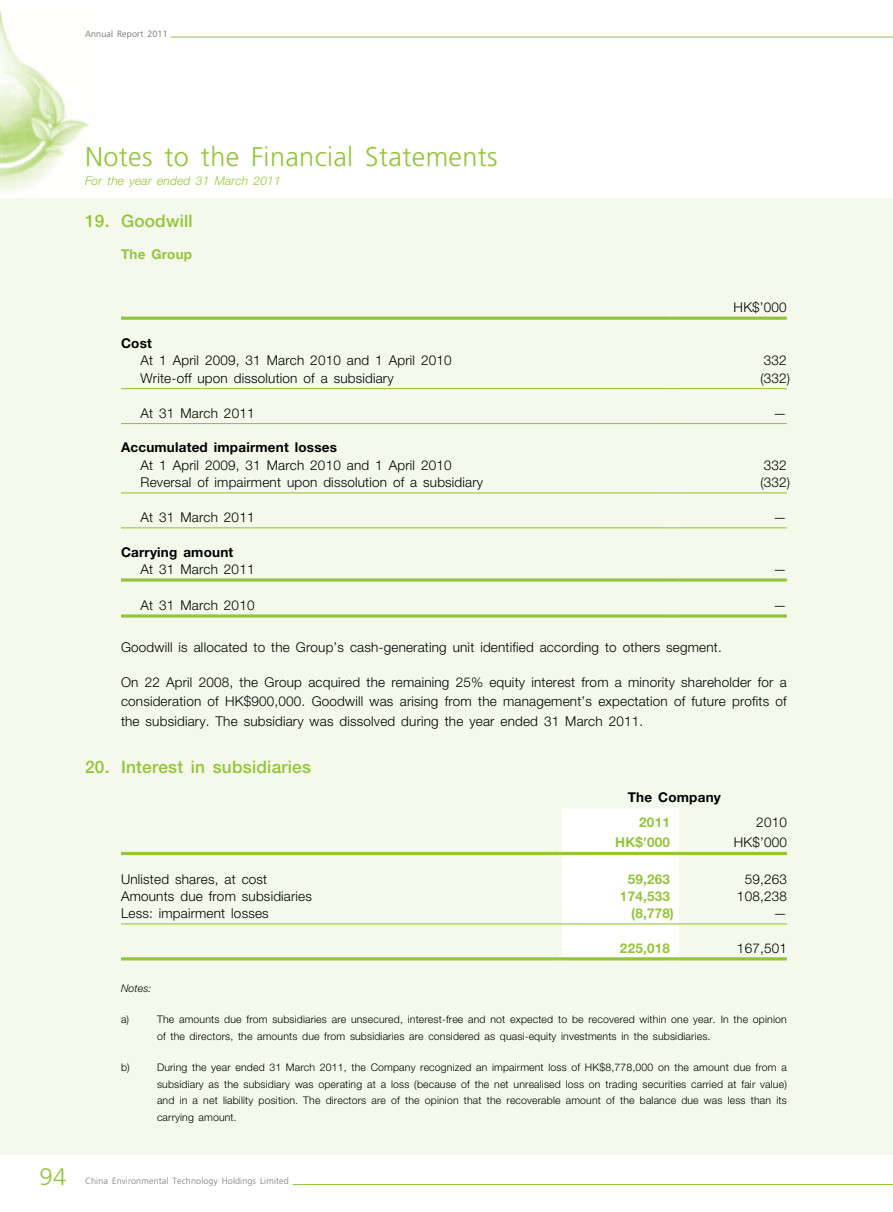
<style>
.page{position:relative;width:893px;height:1212px;background:#fff}
.page>*{position:absolute;margin:0;border:0;box-sizing:border-box;transform-origin:0 0}
.t1{font:300 27px "Frutiger LT Std";letter-spacing:.015em;color:#94c43a}
.t2{font:300 24px "Frutiger LT Std";color:#94c43a}
.t3{font:500 17.25px "Helvetica Neue LT Std";letter-spacing:.015em;color:#94c43a}
.t4{font:300 13.5px/19.5px "Helvetica Neue LT Std";letter-spacing:.015em;color:#000;text-align:justify}
.t5{font:700 13.5px "Helvetica Neue LT Std";letter-spacing:.015em;color:#000}
.t6{font:700 13.5px "Helvetica Neue LT Std";letter-spacing:.015em;color:#94c43a}
.t7{font:italic 300 12px "Helvetica Neue LT Std";letter-spacing:.015em;color:#94c43a}
.t8{font:300 10.5px/16.5px "Helvetica Neue LT Std";letter-spacing:.015em;color:#000}
.t9{font:italic 300 10.5px "Helvetica Neue LT Std";letter-spacing:.015em;color:#000}
.t10{font:300 9px "Frutiger LT Std";letter-spacing:.015em;color:#7c7c7c}
.t11{font:300 9px "Frutiger LT Std";letter-spacing:.015em;color:#636363}
</style>
<div class="page">
<div style="left:0;top:198px;width:893px;height:957px;background:#f4f9eb"></div>
<img style="left:0;top:10px;width:90px;height:182px">
<hr style="left:171px;top:37px;width:722px;height:1px;background:#94c43a">
<hr style="left:293px;top:1184px;width:600px;height:1px;background:#94c43a">
<hr style="left:121px;top:317px;width:549px;height:3px;background:#94c43a">
<svg style="left:670px;top:317px;width:9px;height:3px"></svg>
<hr style="left:679px;top:317px;width:108px;height:3px;background:#94c43a">
<svg style="left:121px;top:578px;width:549px;height:4px;background:#a7ce5d"></svg>
<svg style="left:670px;top:578px;width:9px;height:4px"></svg>
<svg style="left:679px;top:578px;width:108px;height:4px"></svg>
<svg style="left:121px;top:614px;width:549px;height:4px;background:#a7ce5d"></svg>
<svg style="left:670px;top:614px;width:9px;height:4px"></svg>
<svg style="left:679px;top:614px;width:108px;height:4px"></svg>
<hr style="left:121px;top:492px;width:549px;height:1px;background:#94c43a">
<hr style="left:679px;top:492px;width:108px;height:1px;background:#94c43a">
<hr style="left:121px;top:388px;width:549px;height:1px;background:#94c43a">
<hr style="left:679px;top:388px;width:108px;height:1px;background:#94c43a">
<hr style="left:121px;top:423px;width:549px;height:1px;background:#94c43a">
<hr style="left:679px;top:423px;width:108px;height:1px;background:#94c43a">
<hr style="left:121px;top:527px;width:549px;height:1px;background:#94c43a">
<hr style="left:679px;top:527px;width:108px;height:1px;background:#94c43a">
<hr style="left:121px;top:852px;width:432px;height:3px;background:#94c43a">
<hr style="left:679px;top:852px;width:108px;height:3px;background:#94c43a">
<hr style="left:121px;top:923px;width:432px;height:1px;background:#94c43a">
<hr style="left:679px;top:923px;width:108px;height:1px;background:#94c43a">
<hr style="left:121px;top:957px;width:432px;height:3px;background:#94c43a">
<svg style="left:553px;top:808px;width:126px;height:152px;background:#f9fbf4"></svg>
<hr style="left:679px;top:957px;width:108px;height:3px;background:#94c43a">
<p class="t11" style="left:85px;top:29px;width:84px">Annual Report 2011</p>
<h2 class="t2" style="left:40px;top:1163px;width:29px">94</h2>
<h1 class="t1" style="left:85px;top:141px;width:414px">Notes to the Financial Statements</h1>
<p class="t7" style="left:85px;top:173px;width:197px">For the year ended 31 March 2011</p>
<p class="t3" style="left:85px;top:210px;width:109px">19. Goodwill</p>
<p class="t6" style="left:121px;top:246px;width:73px">The Group</p>
<p class="t4" style="left:734px;top:297px;width:55px">HK$’000</p>
<p class="t5" style="left:121px;top:335px;width:32px">Cost</p>
<p class="t4" style="left:141px;top:350px;width:313px">At 1 April 2009, 31 March 2010 and 1 April 2010</p>
<p class="t4" style="left:764px;top:350px;width:24px">332</p>
<p class="t4" style="left:141px;top:368px;width:255px">Write-off upon dissolution of a subsidiary</p>
<p class="t4" style="left:760px;top:368px;width:31px">(332)</p>
<p class="t4" style="left:141px;top:403px;width:116px">At 31 March 2011</p>
<p class="t4" style="left:773px;top:403px;width:15px">—</p>
<p class="t5" style="left:121px;top:439px;width:217px">Accumulated impairment losses</p>
<p class="t4" style="left:141px;top:455px;width:313px">At 1 April 2009, 31 March 2010 and 1 April 2010</p>
<p class="t4" style="left:764px;top:455px;width:24px">332</p>
<p class="t4" style="left:141px;top:472px;width:344px">Reversal of impairment upon dissolution of a subsidiary</p>
<p class="t4" style="left:760px;top:472px;width:31px">(332)</p>
<p class="t4" style="left:141px;top:507px;width:116px">At 31 March 2011</p>
<p class="t4" style="left:773px;top:507px;width:15px">—</p>
<p class="t5" style="left:121px;top:544px;width:114px">Carrying amount</p>
<p class="t4" style="left:140px;top:559px;width:116px">At 31 March 2011</p>
<p class="t4" style="left:773px;top:559px;width:15px">—</p>
<p class="t4" style="left:140px;top:595px;width:116px">At 31 March 2010</p>
<p class="t4" style="left:773px;top:595px;width:15px">—</p>
<p class="t4" style="left:121px;top:637px;width:602px">Goodwill is allocated to the Group’s cash-generating unit identified according to others segment.</p>
<p class="t4" style="left:121px;top:672px;width:667px">On 22 April 2008, the Group acquired the remaining 25% equity interest from a minority shareholder for a consideration of HK$900,000. Goodwill was arising from the management’s expectation of future profits of the subsidiary. The subsidiary was dissolved during the year ended 31 March 2011.</p>
<p class="t3" style="left:85px;top:756px;width:227px">20. Interest in subsidiaries</p>
<p class="t5" style="left:628px;top:789px;width:95px">The Company</p>
<p class="t6" style="left:639px;top:814px;width:32px">2011</p>
<p class="t4" style="left:756px;top:812px;width:32px">2010</p>
<p class="t6" style="left:615px;top:834px;width:56px">HK$’000</p>
<p class="t4" style="left:734px;top:833px;width:55px">HK$’000</p>
<p class="t4" style="left:121px;top:869px;width:148px">Unlisted shares, at cost</p>
<p class="t6" style="left:628px;top:870px;width:44px">59,263</p>
<p class="t4" style="left:745px;top:869px;width:44px">59,263</p>
<p class="t4" style="left:121px;top:886px;width:192px">Amounts due from subsidiaries</p>
<p class="t6" style="left:620px;top:887px;width:51px">174,533</p>
<p class="t4" style="left:737px;top:886px;width:51px">108,238</p>
<p class="t4" style="left:121px;top:903px;width:149px">Less: impairment losses</p>
<p class="t6" style="left:631px;top:905px;width:44px">(8,778)</p>
<p class="t4" style="left:773px;top:903px;width:15px">—</p>
<p class="t6" style="left:620px;top:940px;width:51px">225,018</p>
<p class="t4" style="left:737px;top:938px;width:51px">167,501</p>
<p class="t9" style="left:121px;top:982px;width:32px">Notes:</p>
<p class="t8" style="left:121px;top:1011px;width:10px">a)</p>
<p class="t8" style="left:157px;top:1011px;width:631px">The amounts due from subsidiaries are unsecured, interest-free and not expected to be recovered within one year. In the opinion of the directors, the amounts due from subsidiaries are considered as quasi-equity investments in the subsidiaries.</p>
<p class="t8" style="left:121px;top:1059px;width:10px">b)</p>
<p class="t8" style="left:157px;top:1059px;width:631px;text-align:justify">During the year ended 31 March 2011, the Company recognized an impairment loss of HK$8,778,000 on the amount due from a subsidiary as the subsidiary was operating at a loss (because of the net unrealised loss on trading securities carried at fair value) and in a net liability position. The directors are of the opinion that the recoverable amount of the balance due was less than its carrying amount.</p>
<p class="t10" style="left:85px;top:1176px;width:205px">China Environmental Technology Holdings Limited</p>
</div>
